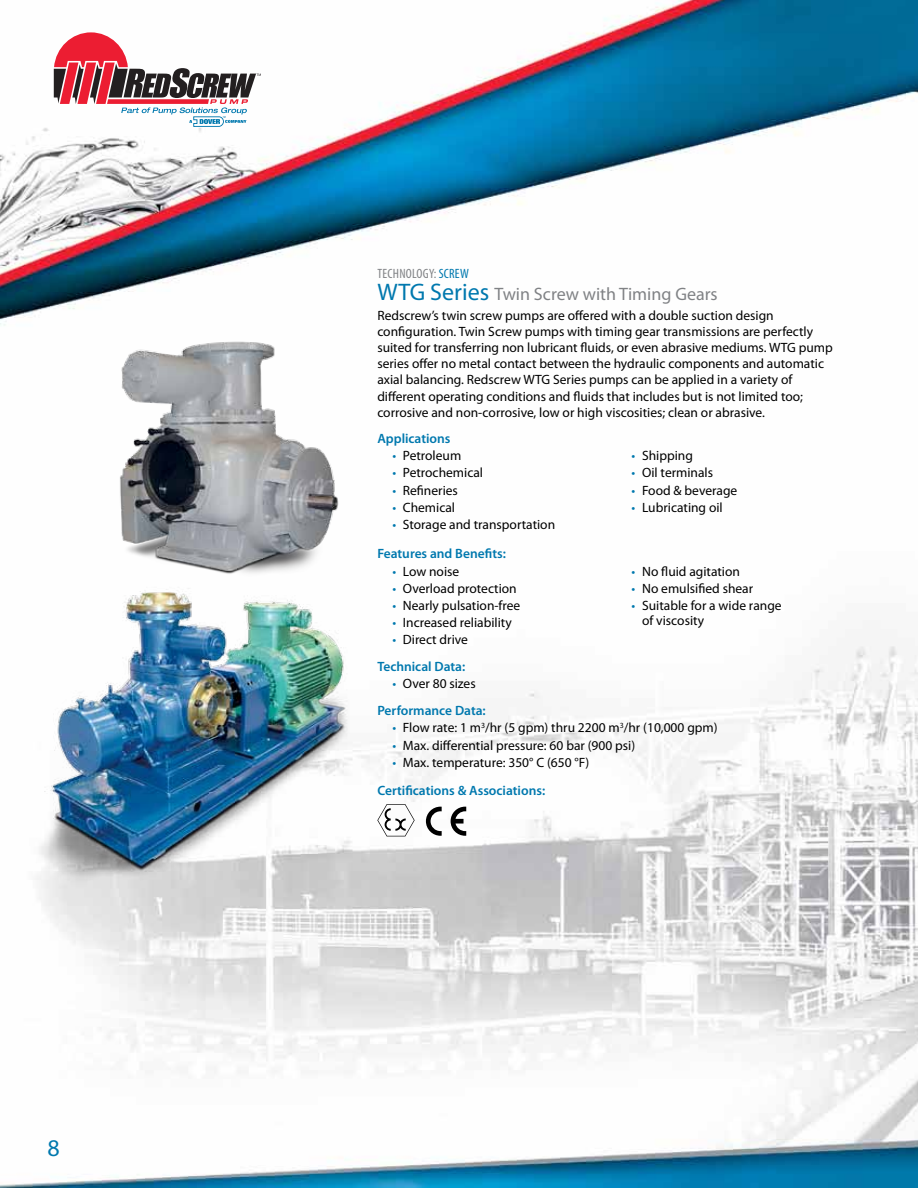
<style>
.page{position:relative;width:918px;height:1188px;background:#fff}
.page>*{position:absolute;margin:0;border:0;box-sizing:border-box;transform-origin:0 0}
.t1{font:24px "Myriad Pro";color:#0078ae}
.t2{font:18px "Myriad Pro";color:#808285}
.t3{font:13.5px/16.2px "Myriad Pro";color:#000}
.t4{font:600 13.5px/27.2px "Myriad Pro";color:#0078ae;text-align:center}
.t5{font:condensed 13.5px "Myriad Pro";color:#808285}
.t6{font:condensed 13.5px "Myriad Pro";color:#0078ae}
.s1{color:#808285}
.s2{font-size:24px;color:#0078ae}
.s3{color:#0078ae}
.s4{font-weight:400}
.s5{font-weight:400;color:#000}
.s6{font-weight:600;color:#0078ae}
</style>
<div class="page">
<img style="left:0;top:0;width:918px;height:1188px">
<svg style="left:426px;top:807px;width:16px;height:29px"></svg>
<svg style="left:451px;top:807px;width:15px;height:29px"></svg>
<svg style="left:377px;top:804px;width:38px;height:32px"></svg>
<img style="left:108px;top:340px;width:233px;height:239px">
<img style="left:29px;top:579px;width:324px;height:320px">
<svg style="left:54px;top:32px;width:207px;height:95px"></svg>
<h1 class="t1" style="left:47px;top:1133px;width:14px">8</h1>
<p class="t5" style="left:377px;top:266px;width:29px">TECHNOLOGY</p>
<p class="t6" style="left:434px;top:266px;width:12px"><span class="s1">:</span> SCREW</p>
<h2 class="t2" style="left:377px;top:283px;width:342px"><span class="s2">WTG Series</span> Twin Screw with Timing Gears</h2>
<p class="t3" style="left:377px;top:307px;width:457px">Redscrew’s twin screw pumps are offered with a double suction design configuration. Twin Screw pumps with timing gear transmissions are perfectly suited for transferring non lubricant fluids, or even abrasive mediums. WTG pump series offer no metal contact between the hydraulic components and automatic axial balancing. Redscrew WTG Series pumps can be applied in a variety of different operating conditions and fluids that includes but is not limited too; corrosive and non-corrosive, low or high viscosities; clean or abrasive.</p>
<p class="t4" style="left:377px;top:425px;width:75px">Applications</p>
<p class="t3" style="left:392px;top:447px;width:70px"><span class="s3">•</span> Petroleum</p>
<p class="t3" style="left:392px;top:465px;width:92px"><span class="s3">•</span> Petrochemical</p>
<p class="t3" style="left:392px;top:482px;width:67px"><span class="s3">•</span> Refineries</p>
<p class="t3" style="left:392px;top:499px;width:64px"><span class="s3">•</span> Chemical</p>
<p class="t3" style="left:392px;top:516px;width:164px"><span class="s3">•</span> Storage and transportation</p>
<p class="t3" style="left:632px;top:447px;width:63px"><span class="s3">•</span> Shipping</p>
<p class="t3" style="left:632px;top:465px;width:83px"><span class="s3">•</span> Oil terminals</p>
<p class="t3" style="left:632px;top:482px;width:107px"><span class="s3">•</span> Food &amp; beverage</p>
<p class="t3" style="left:632px;top:499px;width:93px"><span class="s3">•</span> Lubricating oil</p>
<p class="t4" style="left:377px;top:540px;width:130px">Features and Benefits:</p>
<p class="t3" style="left:392px;top:563px;width:68px"><span class="s3">•</span> Low noise</p>
<p class="t3" style="left:392px;top:580px;width:126px"><span class="s3">•</span> Overload protection</p>
<p class="t3" style="left:392px;top:597px;width:130px"><span class="s3">•</span> Nearly pulsation-free</p>
<p class="t3" style="left:392px;top:614px;width:121px"><span class="s3">•</span> Increased reliability</p>
<p class="t3" style="left:392px;top:631px;width:77px"><span class="s3">•</span> Direct drive</p>
<p class="t3" style="left:632px;top:563px;width:110px"><span class="s3">•</span> No fluid agitation</p>
<p class="t3" style="left:632px;top:580px;width:123px"><span class="s3">•</span> No emulsified shear</p>
<p class="t3" style="left:642px;top:598px;width:141px;line-height:15px;text-indent:-11px"><span class="s3">•</span> Suitable for a wide range of viscosity</p>
<p class="t4" style="left:377px;top:653px;width:89px">Technical Data:</p>
<p class="t4" style="left:377px;top:670px;width:110px"><span class="s4">•</span> <span class="s5">Over 80 sizes<br></span>Performance Data:</p>
<p class="t3" style="left:392px;top:720px;width:327px"><span class="s3">•</span> Flow rate: 1 m<sup>3</sup>/hr (5 gpm) thru 2200 m<sup>3</sup>/hr (10,000 gpm)</p>
<p class="t3" style="left:392px;top:737px;width:244px"><span class="s3">•</span> Max. differential pressure: 60 bar (900 psi)</p>
<p class="t3" style="left:377px;top:748px;width:213px;line-height:27.9px;text-indent:15px"><span class="s3">•</span> Max. temperature: 350° C (650 °F)<br><span class="s6">Certifications &amp; Associations:</span></p>
</div>
